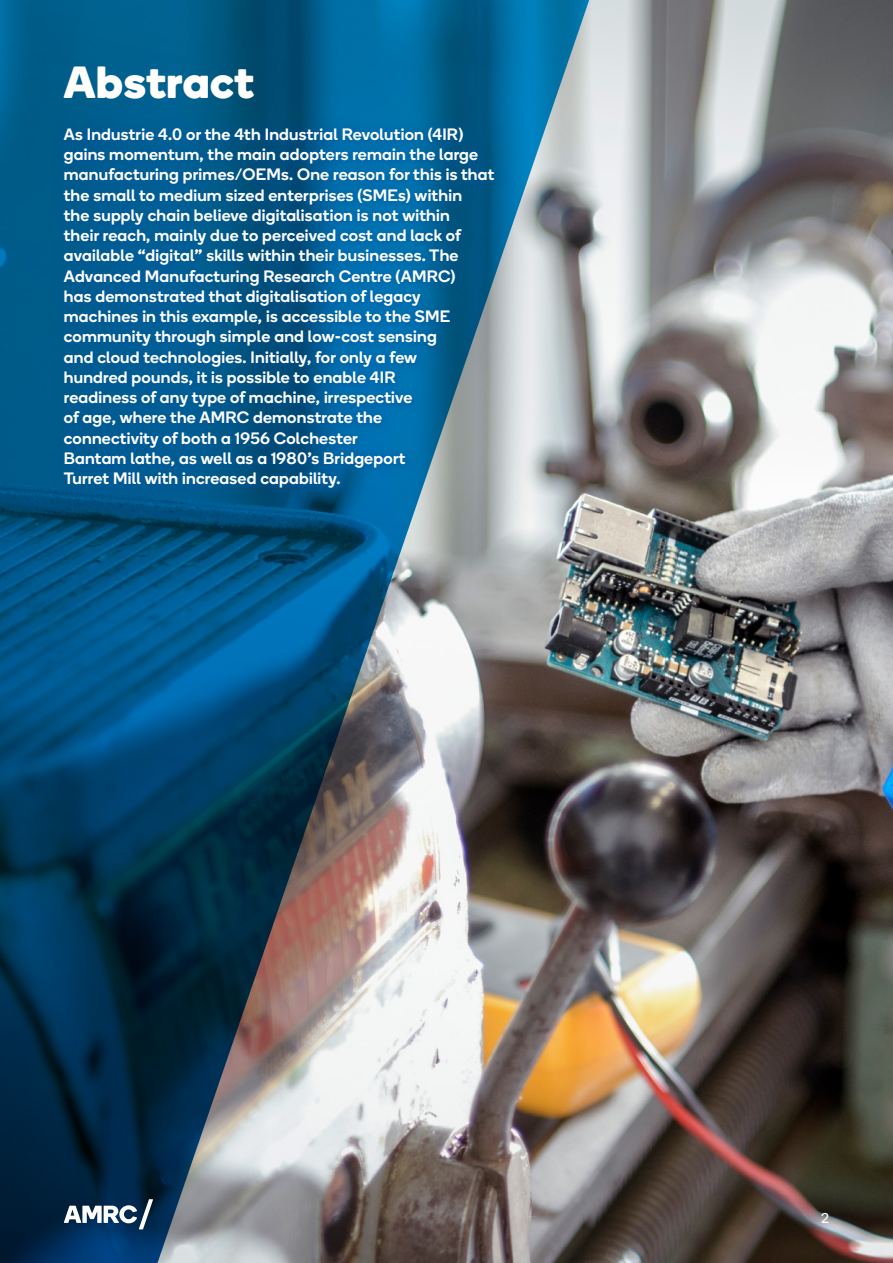
<style>
.page{position:relative;width:893px;height:1263px;background:#fff}
.page>*{position:absolute;margin:0;border:0;box-sizing:border-box;transform-origin:0 0}
.t1{font:700 45px "Boing";letter-spacing:.015em;color:#fff}
.t2{font:500 16.5px/20.2px "Boing";letter-spacing:.015em;color:#fff}
.t3{font:14.25px "Boing";color:#fff}
</style>
<div class="page">
<img style="left:0;top:0;width:157px;height:1263px">
<img style="left:157px;top:0;width:736px;height:1263px">
<svg style="left:64px;top:1199px;width:89px;height:30px"></svg>
<div style="left:49px;top:113px;width:459px;height:389px;background:#0053a1;opacity:.4"></div>
<h1 class="t1" style="left:64px;top:50px;width:192px">Abstract</h1>
<p class="t2" style="left:64px;top:124px;width:432px">As Industrie 4.0 or the 4th Industrial Revolution (4IR) gains momentum, the main adopters remain the large manufacturing primes/OEMs. One reason for this is that the small to medium sized enterprises (SMEs) within<br>the supply chain believe digitalisation is not within<br>their reach, mainly due to perceived cost and lack of available “digital” skills within their businesses. The Advanced Manufacturing Research Centre (AMRC)<br>has demonstrated that digitalisation of legacy machines in this example, is accessible to the SME community through simple and low-cost sensing<br>and cloud technologies. Initially, for only a few<br>hundred pounds, it is possible to enable 4IR<br>readiness of any type of machine, irrespective<br>of age, where the AMRC demonstrate the<br>connectivity of both a 1956 Colchester<br>Bantam lathe, as well as a 1980’s Bridgeport<br>Turret Mill with increased capability.</p>
<p class="t3" style="left:821px;top:1208px;width:9px">2</p>
</div>
